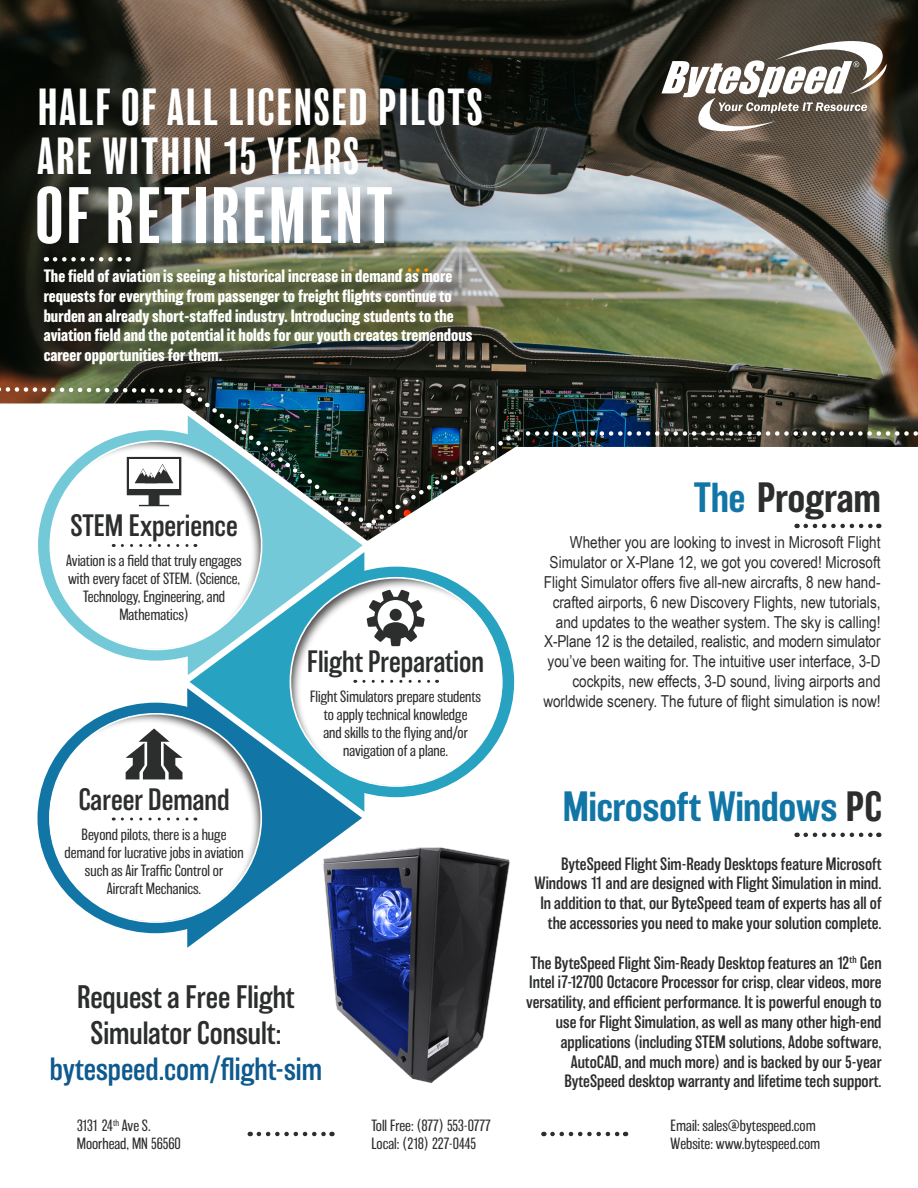
<style>
.page{position:relative;width:918px;height:1188px;background:#fff}
.page>*{position:absolute;margin:0;border:0;box-sizing:border-box;transform-origin:0 0}
.Slogan_2{font:condensed 73.5px "Balboa";letter-spacing:.05em;color:#fff}
.Slogan{font:condensed 48px "Balboa";letter-spacing:.05em;color:#fff}
.t1{font:500 39px "Balboa";color:#1176a6}
.t2{font:500 39px "Balboa";color:#2c2d2d}
.Slogan_2-2{font:300 30px "Balboa";color:#2c2d2d}
.Slogan_2-3{font:300 30px "Balboa";color:#0e598e}
.Subtitle{font:300 28.5px "Balboa";color:#2c2d2d}
.Slogan_2-4{font:300 16.5px/19.8px "Balboa";color:#2c2d2d;text-align:right}
.Text__Right{font:16.5px/19.8px "Arial Narrow";color:#2c2d2d;text-align:right}
.Text__Left{font:700 16.5px/19.8px "Balboa";color:#fff}
.Text__Center_Alignme{font:200 15px/18px "Balboa";color:#2c2d2d;text-align:center}
.Text__Left-2{font:200 15px "Balboa";color:#2c2d2d}
.Text__Left-3{font:200 15px "Balboa";letter-spacing:-.04em;color:#2c2d2d}
.Text__Left-4{font:200 15px "Balboa";letter-spacing:-.03em;color:#2c2d2d}
.Text__Left-5{font:200 15px "Balboa";letter-spacing:-.075em;color:#2c2d2d}
.s1{color:#1176a6}
.s2{color:#2c2d2d}
</style>
<div class="page">
<img style="left:0;top:0;width:918px;height:541px">
<svg style="left:662px;top:41px;width:225px;height:90px"></svg>
<svg style="left:187px;top:688px;width:175px;height:260px"></svg>
<svg style="left:38px;top:703px;width:236px;height:230px"></svg>
<svg style="left:188px;top:529px;width:175px;height:146px;background:#7dc9d7"></svg>
<svg style="left:38px;top:529px;width:236px;height:132px"></svg>
<svg style="left:190px;top:552px;width:174px;height:260px"></svg>
<svg style="left:278px;top:567px;width:236px;height:230px"></svg>
<svg style="left:122px;top:818px;width:74px;height:3px"></svg>
<svg style="left:364px;top:680px;width:74px;height:3px"></svg>
<svg style="left:122px;top:544px;width:74px;height:3px"></svg>
<svg style="left:806px;top:833px;width:73px;height:4px"></svg>
<svg style="left:259px;top:1132px;width:73px;height:4px"></svg>
<svg style="left:552px;top:1132px;width:74px;height:4px"></svg>
<svg style="left:367px;top:590px;width:58px;height:56px"></svg>
<svg style="left:126px;top:728px;width:57px;height:51px"></svg>
<img style="left:0;top:385px;width:918px;height:144px">
<div style="left:47px;top:271px;width:443px;height:112px;background:#231f20;opacity:.75"></div>
<div style="left:39px;top:189px;width:371px;height:74px;background:#231f20;opacity:.45"></div>
<img style="left:311px;top:840px;width:199px;height:244px">
<p class="Slogan" style="left:38px;top:82px;width:446px">HALF OF ALL LICENSED PILOTS</p>
<p class="Slogan" style="left:38px;top:132px;width:323px">ARE WITHIN 15 YEARS</p>
<p class="Slogan_2" style="left:36px;top:178px;width:359px">OF RETIREMENT</p>
<p class="Text__Left" style="left:44px;top:266px;width:430px">The field of aviation is seeing a historical increase in demand as more requests for everything from passenger to freight flights continue to burden an already short-staffed industry. Introducing students to the aviation field and the potential it holds for our youth creates tremendous career opportunities for them.</p>
<p class="Subtitle" style="left:70px;top:511px;width:169px">STEM Experience</p>
<p class="Text__Center_Alignme" style="left:66px;top:552px;width:177px">Aviation is a field that truly engages with every facet of STEM. (Science,<br>Technology, Engineering, and<br>Mathematics)</p>
<p class="Subtitle" style="left:78px;top:784px;width:153px">Career Demand</p>
<p class="Text__Center_Alignme" style="left:65px;top:825px;width:181px">Beyond pilots, there is a huge demand for lucrative jobs in aviation such as Air Traffic Control or<br>Aircraft Mechanics.</p>
<p class="Subtitle" style="left:307px;top:647px;width:178px">Flight Preparation</p>
<p class="Text__Center_Alignme" style="left:310px;top:688px;width:172px">Flight Simulators prepare students to apply technical knowledge<br>and skills to the flying and/or navigation of a plane.</p>
<p class="Slogan_2-2" style="left:77px;top:982px;width:219px">Request a Free Flight</p>
<p class="Slogan_2-2" style="left:90px;top:1018px;width:192px">Simulator Consult:</p>
<p class="Slogan_2-3" style="left:50px;top:1054px;width:274px">bytespeed.com/flight-sim</p>
<p class="Text__Left-5" style="left:77px;top:1117px;width:75px">3131 24<sup>th</sup> Ave S.</p>
<p class="Text__Left-2" style="left:77px;top:1135px;width:106px">Moorhead, MN 56560</p>
<p class="Text__Left-3" style="left:371px;top:1117px;width:121px">Toll Free: (877) 553-0777</p>
<p class="Text__Left-4" style="left:371px;top:1135px;width:107px">Local: (218) 227-0445</p>
<p class="t2" style="left:694px;top:476px;width:188px"><span class="s1">The</span> Program</p>
<p class="Text__Right" style="left:543px;top:532px;width:339px">Whether you are looking to invest in Microsoft Flight Simulator or X-Plane 12, we got you covered! Microsoft Flight Simulator offers five all-new aircrafts, 8 new hand&shy;crafted airports, 6 new Discovery Flights, new tutorials, and updates to the weather system. The sky is calling!<br>X-Plane 12 is the detailed, realistic, and modern simulator you’ve been waiting for. The intuitive user interface, 3-D cockpits, new effects, 3-D sound, living airports and worldwide scenery. The future of flight simulation is now!</p>
<p class="t1" style="left:563px;top:785px;width:320px">Microsoft Windows <span class="s2">PC</span></p>
<p class="Slogan_2-4" style="left:535px;top:854px;width:349px">ByteSpeed Flight Sim-Ready Desktops feature Microsoft Windows 11 and are designed with Flight Simulation in mind.<br>In addition to that, our ByteSpeed team of experts has all of the accessories you need to make your solution complete.</p>
<p class="Slogan_2-4" style="left:526px;top:953px;width:357px">The ByteSpeed Flight Sim-Ready Desktop features an 12<sup>th</sup> Gen Intel i7-12700 Octacore Processor for crisp, clear videos, more versatility, and efficient performance. It is powerful enough to use for Flight Simulation, as well as many other high-end applications (including STEM solutions, Adobe software, AutoCAD, and much more) and is backed by our 5-year ByteSpeed desktop warranty and lifetime tech support.</p>
<p class="Text__Left-2" style="left:671px;top:1117px;width:147px">Email: sales@bytespeed.com</p>
<p class="Text__Left-2" style="left:671px;top:1135px;width:151px">Website: www.bytespeed.com</p>
</div>
